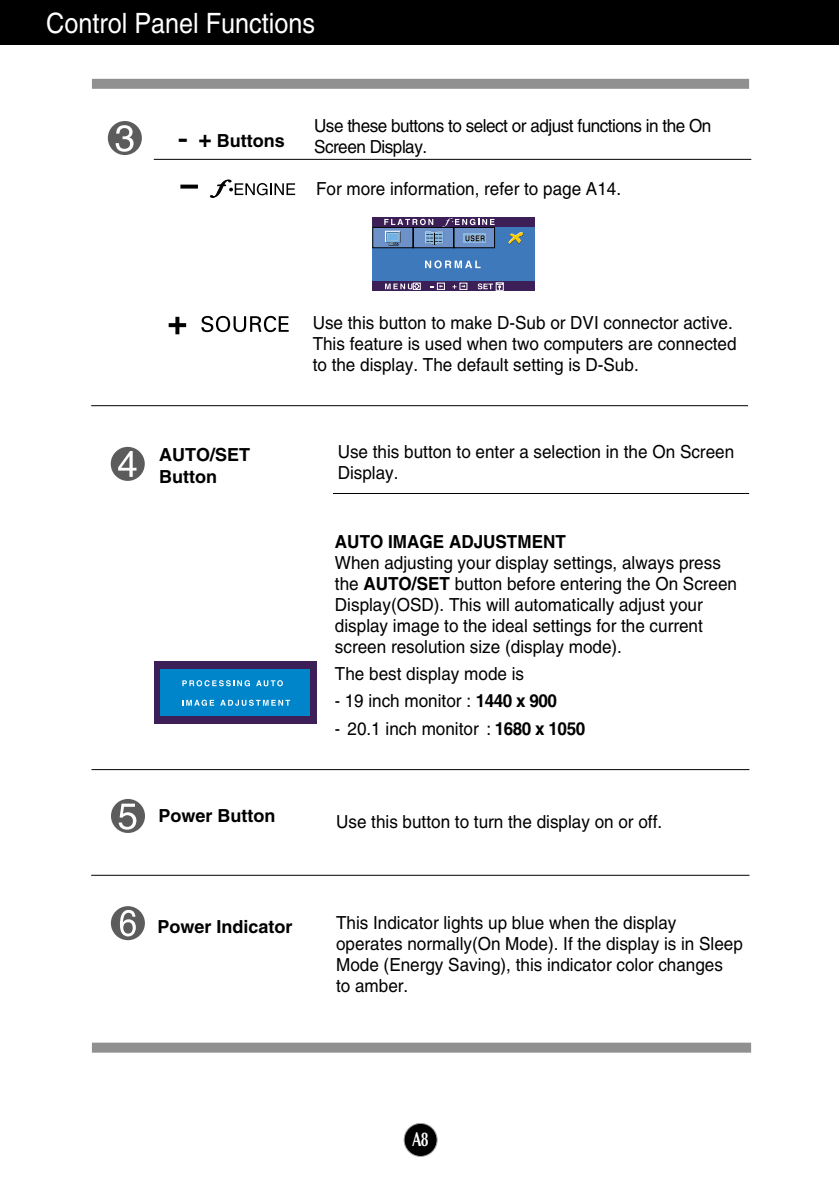
<style>
.page{position:relative;width:839px;height:1189px;background:#fff}
.page>*{position:absolute;margin:0;border:0;box-sizing:border-box;transform-origin:0 0}
.t1{font:28px "Helvetica";color:#fff;scale:.9 1}
.t2{font:700 20px "Optima";color:#fff;scale:.7 1}
.t3{font:18px/21px "Helvetica";color:#000;scale:.95 1}
.t4{font:18px/21px "Helvetica";letter-spacing:-.03em;color:#000;scale:.95 1}
.t5{font:18px "Helvetica";color:#000;scale:.9 1}
.t6{font:700 18px/21.6px "Helvetica";color:#000}
.t7{font:700 18px "Helvetica";color:#000;scale:.95 1}
.s1{font-size:24px}
.s2{font-weight:700}
</style>
<div class="page">
<div style="left:404px;top:1123px;width:33px;height:33px;background:#000;border-radius:50%"></div>
<div style="left:403px;top:1123px;width:34px;height:34px;border:2px solid #a5a5a5;border-radius:50%"></div>
<div style="left:0;top:0;width:839px;height:45px;background:#000"></div>
<div style="left:111px;top:447px;width:34px;height:34px;background:#5c5c5c;border-radius:50%"></div>
<svg style="left:118px;top:451px;width:18px;height:26px"></svg>
<hr style="left:91px;top:769px;width:658px;height:1px;background:#000">
<hr style="left:91px;top:875px;width:658px;height:1px;background:#000">
<div style="left:111px;top:799px;width:34px;height:34px;background:#5c5c5c;border-radius:50%"></div>
<svg style="left:119px;top:803px;width:17px;height:26px"></svg>
<hr style="left:333px;top:493px;width:416px;height:1px;background:#000">
<div style="left:154px;top:661px;width:162px;height:62px;background:#3b1f56"></div>
<div style="left:160px;top:669px;width:150px;height:47px;background:#0085ca"></div>
<svg style="left:182px;top:680px;width:68px;height:6px"></svg>
<svg style="left:256px;top:680px;width:27px;height:6px"></svg>
<svg style="left:182px;top:699px;width:32px;height:7px"></svg>
<svg style="left:220px;top:699px;width:70px;height:7px"></svg>
<div style="left:111px;top:906px;width:34px;height:34px;background:#5c5c5c;border-radius:50%"></div>
<svg style="left:120px;top:910px;width:16px;height:26px"></svg>
<div style="left:108px;top:121px;width:34px;height:34px;background:#5c5c5c;border-radius:50%"></div>
<svg style="left:116px;top:125px;width:18px;height:27px"></svg>
<hr style="left:154px;top:159px;width:597px;height:1px;background:#000">
<div style="left:372px;top:226px;width:163px;height:55px;background:#3e79bc"></div>
<div style="left:372px;top:281px;width:163px;height:10px;background:#3b1f56"></div>
<svg style="left:425px;top:260px;width:55px;height:8px"></svg>
<div style="left:372px;top:217px;width:163px;height:10px;background:#3b1f56"></div>
<svg style="left:508px;top:232px;width:15px;height:13px"></svg>
<svg style="left:372px;top:218px;width:123px;height:30px"></svg>
<svg style="left:478px;top:283px;width:25px;height:7px"></svg>
<div style="left:437px;top:283px;width:7px;height:7px;border:1px solid #fff"></div>
<svg style="left:430px;top:284px;width:13px;height:4px"></svg>
<div style="left:459px;top:283px;width:8px;height:7px;border:1px solid #fff"></div>
<svg style="left:452px;top:284px;width:13px;height:5px"></svg>
<svg style="left:385px;top:283px;width:35px;height:7px"></svg>
<hr style="left:91px;top:405px;width:657px;height:1px;background:#000">
<svg style="left:209px;top:179px;width:86px;height:19px"></svg>
<svg style="left:180px;top:185px;width:18px;height:4px"></svg>
<svg style="left:169px;top:323px;width:17px;height:4px"></svg>
<svg style="left:175px;top:317px;width:4px;height:17px"></svg>
<svg style="left:201px;top:316px;width:88px;height:16px"></svg>
<div style="left:92px;top:79px;width:657px;height:10px;background:#909090"></div>
<div style="left:92px;top:1042px;width:659px;height:10px;background:#909090"></div>
<h1 class="t1" style="left:46px;top:13px;width:300px">Control Panel Functions</h1>
<p class="t6" style="left:178px;top:132px;width:108px"><span class="s1">- +</span> Buttons</p>
<p class="t4" style="left:314px;top:117px;width:420px">Use these buttons to select or adjust functions in the On<br>Screen Display.</p>
<p class="t3" style="left:316px;top:180px;width:323px">For more information, refer to page A14.</p>
<p class="t6" style="left:159px;top:445px;width:92px">AUTO/SET<br>Button</p>
<p class="t6" style="left:158px;top:806px;width:118px">Power Button</p>
<p class="t3" style="left:313px;top:314px;width:448px">Use this button to make D-Sub or DVI connector active.<br>This feature is used when two computers are connected to the display. The default setting is D-Sub.</p>
<p class="t3" style="left:338px;top:443px;width:419px">Use this button to enter a selection in the On Screen<br>Display.</p>
<p class="t7" style="left:335px;top:535px;width:244px">AUTO IMAGE ADJUSTMENT</p>
<p class="t3" style="left:335px;top:554px;width:425px">When adjusting your display settings, always press the <span class="s2">AUTO/SET</span> button before entering the On Screen Display(OSD). This will automatically adjust your display image to the ideal settings for the current screen resolution size (display mode).</p>
<p class="t3" style="left:335px;top:664px;width:201px">The best display mode is</p>
<p class="t5" style="left:335px;top:694px;width:248px">- 19 inch monitor : <span class="s2">1440 x 900</span></p>
<p class="t5" style="left:335px;top:722px;width:279px">- 20.1 inch monitor : <span class="s2">1680 x 1050</span></p>
<p class="t3" style="left:336px;top:812px;width:345px">Use this button to turn the display on or off.</p>
<p class="t6" style="left:157px;top:917px;width:137px">Power Indicator</p>
<p class="t3" style="left:336px;top:914px;width:430px">This Indicator lights up blue when the display operates normally(On Mode). If the display is in Sleep Mode (Energy Saving), this indicator color changes<br>to amber.</p>
<p class="t2" style="left:412px;top:1131px;width:25px">A8</p>
</div>
